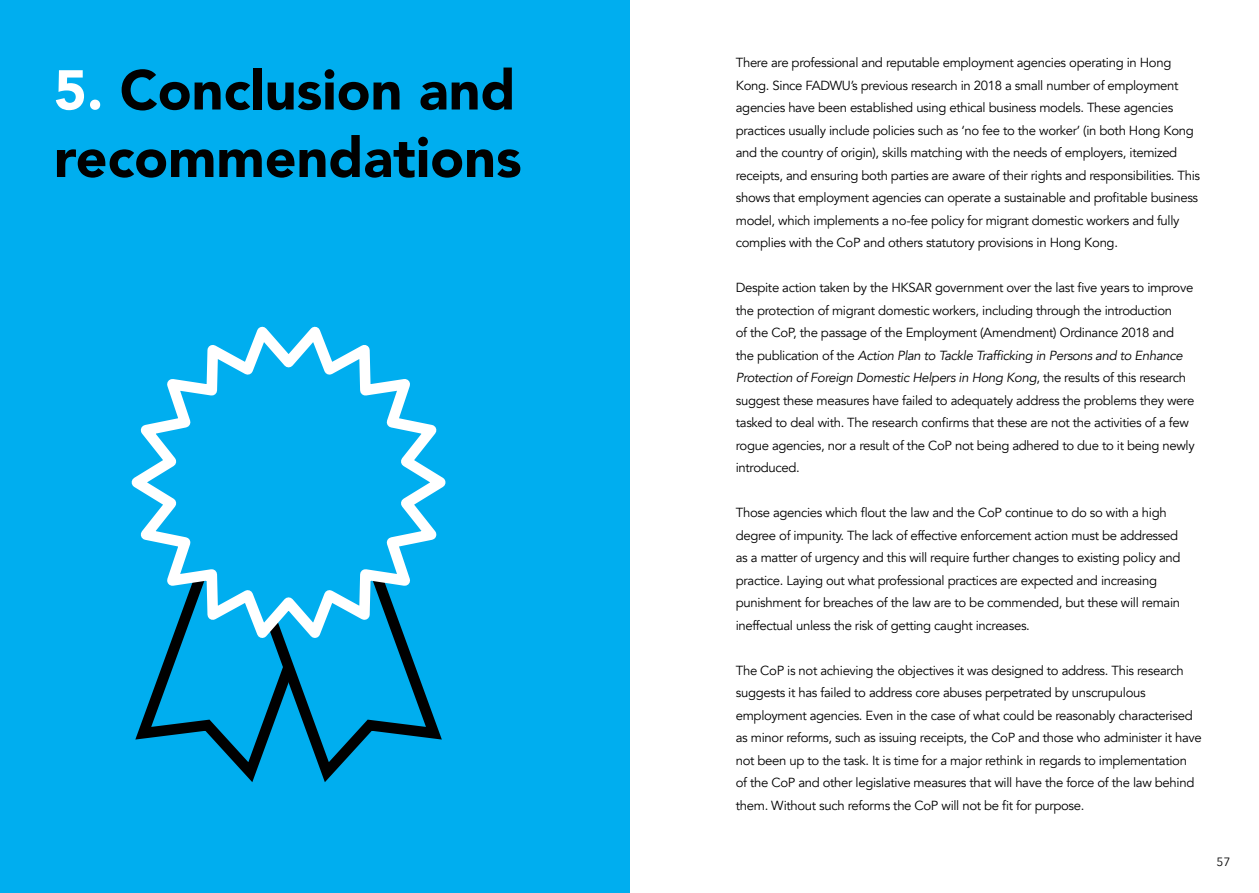
<style>
.page{position:relative;width:1259px;height:893px;background:#fff}
.page>*{position:absolute;margin:0;border:0;box-sizing:border-box;transform-origin:0 0}
.t1{font:900 55.5px/67.5px "Avenir";color:#000}
.t2{font:13.2px/22.5px "Avenir";letter-spacing:-.025em;color:#000}
.t3{font:12px "Avenir Next";color:#000}
.s1{color:#fff}
.s2{font-style:italic}
</style>
<div class="page">
<div style="left:0;top:0;width:629px;height:893px;background:#00aeef"></div>
<svg style="left:143px;top:653px;width:105px;height:119px"></svg>
<svg style="left:248px;top:653px;width:194px;height:129px"></svg>
<svg style="left:131px;top:326px;width:315px;height:327px"></svg>
<h1 class="t1" style="left:54px;top:55px;width:469px"><span class="s1">5.</span> Conclusion and recommendations</h1>
<p class="t2" style="left:736px;top:52px;width:466px">There are professional and reputable employment agencies operating in Hong Kong. Since FADWU’s previous research in 2018 a small number of employment agencies have been established using ethical business models. These agencies practices usually include policies such as ‘no fee to the worker’ (in both Hong Kong and the country of origin), skills matching with the needs of employers, itemized receipts, and ensuring both parties are aware of their rights and responsibilities. This shows that employment agencies can operate a sustainable and profitable business model, which implements a no-fee policy for migrant domestic workers and fully complies with the CoP and others statutory provisions in Hong Kong.</p>
<p class="t2" style="left:736px;top:277px;width:460px">Despite action taken by the HKSAR government over the last five years to improve the protection of migrant domestic workers, including through the introduction<br>of the CoP, the passage of the Employment (Amendment) Ordinance 2018 and the publication of the <span class="s2">Action Plan to Tackle Trafficking in Persons and to Enhance Protection of Foreign Domestic Helpers in Hong Kong</span>, the results of this research suggest these measures have failed to adequately address the problems they were tasked to deal with. The research confirms that these are not the activities of a few rogue agencies, nor a result of the CoP not being adhered to due to it being newly introduced.</p>
<p class="t2" style="left:736px;top:502px;width:446px">Those agencies which flout the law and the CoP continue to do so with a high degree of impunity. The lack of effective enforcement action must be addressed as a matter of urgency and this will require further changes to existing policy and practice. Laying out what professional practices are expected and increasing punishment for breaches of the law are to be commended, but these will remain ineffectual unless the risk of getting caught increases.</p>
<p class="t2" style="left:736px;top:659px;width:467px">The CoP is not achieving the objectives it was designed to address. This research suggests it has failed to address core abuses perpetrated by unscrupulous employment agencies. Even in the case of what could be reasonably characterised as minor reforms, such as issuing receipts, the CoP and those who administer it have not been up to the task. It is time for a major rethink in regards to implementation<br>of the CoP and other legislative measures that will have the force of the law behind them. Without such reforms the CoP will not be fit for purpose.</p>
<p class="t3" style="left:1216px;top:851px;width:15px">57</p>
</div>
